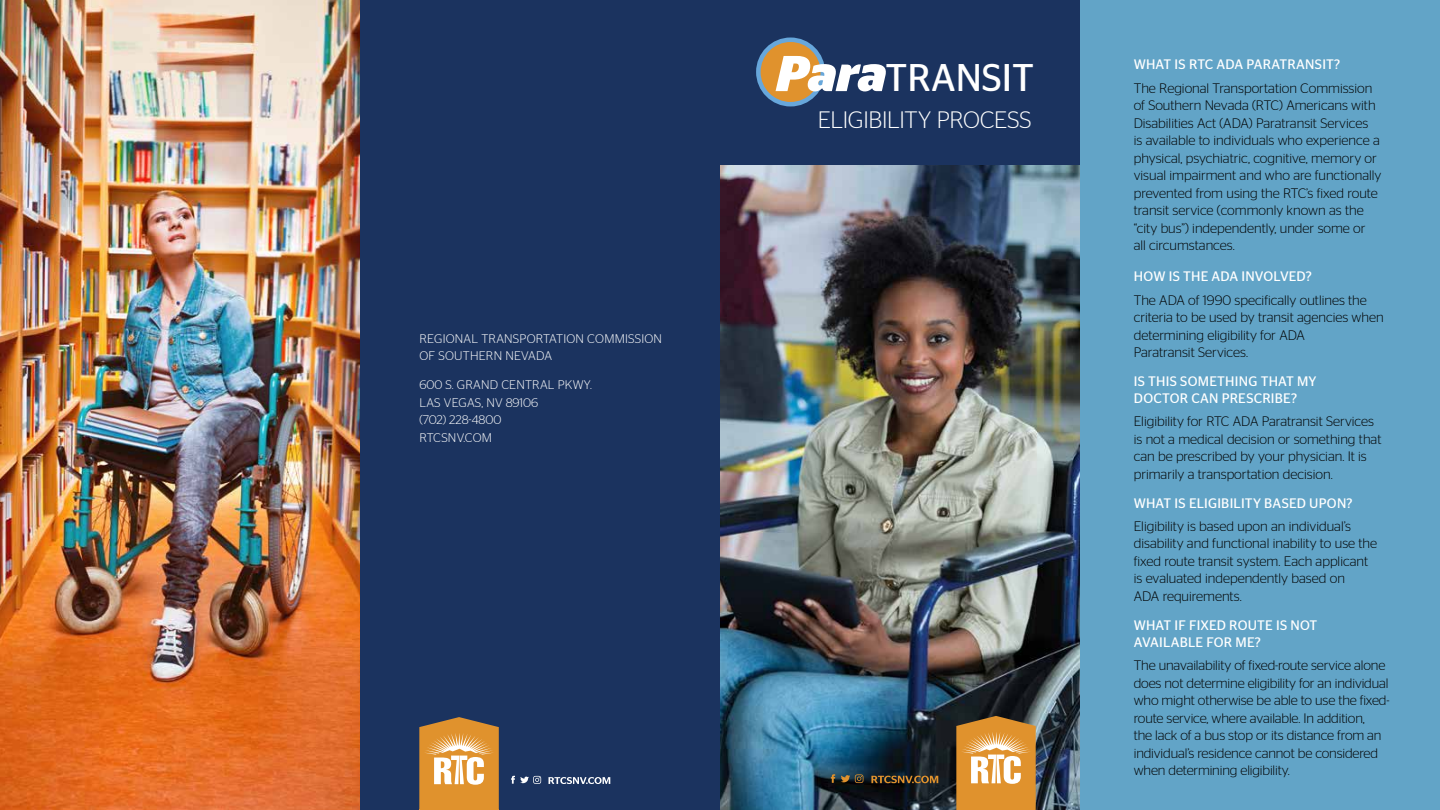
<style>
.page{position:relative;width:1440px;height:810px;background:#fff}
.page>*{position:absolute;margin:0;border:0;box-sizing:border-box;transform-origin:0 0}
.t1{font:38.5px "Stag Sans";color:#fff}
.t2{font:300 23.75px "Stag Sans";letter-spacing:-.015em;color:#fff}
.t3{font:300 13.75px/17.5px "Stag Sans";color:#000}
.t4{font:13.75px/17.5px "Stag Sans";letter-spacing:.01em;color:#fff}
.t5{font:300 12.5px/17.5px "Stag Sans";letter-spacing:.02em;color:#fff}
.s1{font-weight:700;font-style:italic;font-size:50.25px}
</style>
<div class="page">
<div style="left:360px;top:0;width:360px;height:810px;background:#1b335f"></div>
<div style="left:1080px;top:0;width:360px;height:810px;background:#62a4c7"></div>
<img style="left:720px;top:164px;width:360px;height:646px">
<div style="left:720px;top:0;width:360px;height:164px;background:#1b335f"></div>
<div style="left:758px;top:40px;width:65px;height:64px;background:#e0922d;border-radius:50%"></div>
<div style="left:756px;top:38px;width:69px;height:68px;border:5px solid #67a7db;border-radius:50%"></div>
<svg style="left:956px;top:716px;width:80px;height:94px;background:#da9e51"></svg>
<svg style="left:871px;top:776px;width:67px;height:7px"></svg>
<svg style="left:831px;top:774px;width:4px;height:9px"></svg>
<svg style="left:841px;top:774px;width:22px;height:9px"></svg>
<svg style="left:419px;top:717px;width:80px;height:92px;background:#d99e54"></svg>
<svg style="left:549px;top:777px;width:61px;height:7px"></svg>
<svg style="left:511px;top:776px;width:30px;height:8px"></svg>
<hr style="left:419px;top:809px;width:80px;height:1px;background:#e0922d">
<img style="left:0;top:0;width:360px;height:810px">
<p class="t5" style="left:419px;top:330px;width:244px">REGIONAL TRANSPORTATION COMMISSION<br>OF SOUTHERN NEVADA</p>
<p class="t5" style="left:419px;top:376px;width:174px">600 S. GRAND CENTRAL PKWY.<br>LAS VEGAS, NV 89106<br>(702) 228‑4800<br>RTCSNV.COM</p>
<h1 class="t1" style="left:776px;top:56px;width:260px"><span class="s1">Para</span>TRANSIT</h1>
<h2 class="t2" style="left:818px;top:107px;width:215px">ELIGIBILITY PROCESS</h2>
<p class="t4" style="left:1134px;top:56px;width:208px">WHAT IS RTC ADA PARATRANSIT?</p>
<p class="t3" style="left:1134px;top:79px;width:249px">The Regional Transportation Commission of Southern Nevada (RTC) Americans with Disabilities Act (ADA) Paratransit Services<br>is available to individuals who experience a physical, psychiatric, cognitive, memory or visual impairment and who are functionally prevented from using the RTC’s fixed route transit service (commonly known as the “city bus”) independently, under some or<br>all circumstances.</p>
<p class="t4" style="left:1134px;top:268px;width:179px">HOW IS THE ADA INVOLVED?</p>
<p class="t3" style="left:1134px;top:291px;width:251px">The ADA of 1990 specifically outlines the criteria to be used by transit agencies when determining eligibility for ADA<br>Paratransit Services.</p>
<p class="t4" style="left:1134px;top:372px;width:184px">IS THIS SOMETHING THAT MY<br>DOCTOR CAN PRESCRIBE?</p>
<p class="t3" style="left:1134px;top:413px;width:249px">Eligibility for RTC ADA Paratransit Services is not a medical decision or something that can be prescribed by your physician. It is primarily a transportation decision.</p>
<p class="t4" style="left:1134px;top:494px;width:220px">WHAT IS ELIGIBILITY BASED UPON?</p>
<p class="t3" style="left:1134px;top:517px;width:245px">Eligibility is based upon an individual’s disability and functional inability to use the fixed route transit system. Each applicant is evaluated independently based on<br>ADA requirements.</p>
<p class="t4" style="left:1134px;top:616px;width:185px">WHAT IF FIXED ROUTE IS NOT<br>AVAILABLE FOR ME?</p>
<p class="t3" style="left:1134px;top:656px;width:257px">The unavailability of fixed-route service alone does not determine eligibility for an individual who might otherwise be able to use the fixed&shy;route service, where available. In addition,<br>the lack of a bus stop or its distance from an individual’s residence cannot be considered when determining eligibility.</p>
</div>
